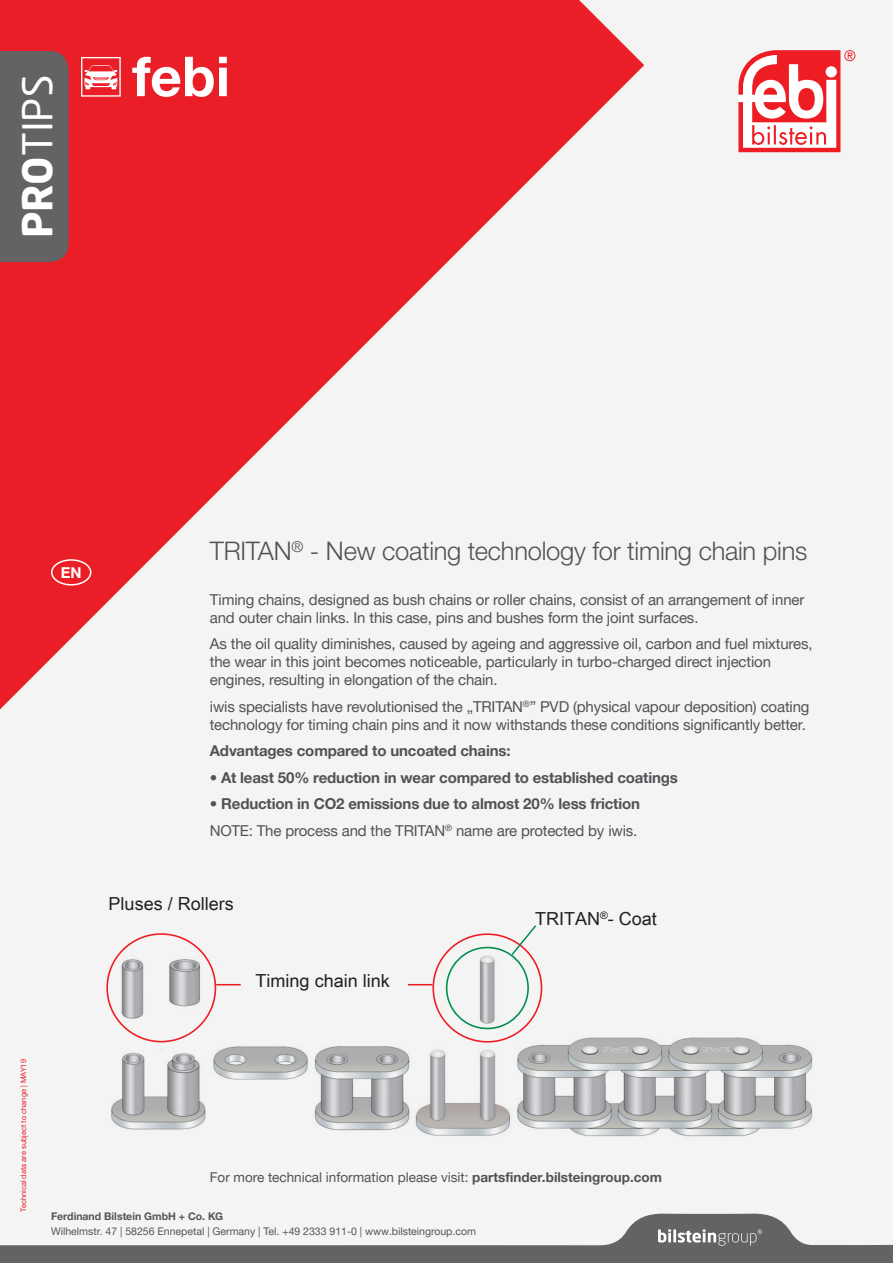
<style>
.page{position:relative;width:893px;height:1263px;background:#f3f4f3}
.page>*{position:absolute;margin:0;border:0;box-sizing:border-box;transform-origin:0 0}
.t1{font:700 55.2px "Helvetica Neue World 75";color:#fff}
.t2{font:40.65px "Neo Sans Pro";color:#fff}
.t3{font:25.5px "Helvetica Neue World 45 Lt";letter-spacing:-.01em;color:#505256}
.country_head{font:18px "Arial Unicode MS";color:#231f20}
.t4{font:15px/18px "Helvetica Neue World 55 Roman";letter-spacing:-.01em;color:#505256}
.t5{font:700 15px "Helvetica Neue World 75";letter-spacing:-.01em;color:#505256}
.t6{font:700 15px "Helvetica Neue World 75";color:#fff}
.t7{font:13.5px "Helvetica Neue World 55 Roman";color:#505256}
.t8{font:10.5px "Helvetica Neue World 55 Roman";color:#565357}
.t9{font:700 10.5px "Helvetica Neue World 75";color:#565357}
.t10{font:7.5px "Helvetica Neue World 55 Roman";color:#e91e26}
.s1{font-weight:700}
.s2{font-family:"Helvetica Neue World 75";font-weight:700}
</style>
<div class="page">
<svg style="left:0;top:0;width:644px;height:710px;fill:#e91e26"></svg>
<div style="left:0;top:51px;width:69px;height:211px;background:#636366"></div>
<svg style="left:738px;top:50px;width:117px;height:102px"></svg>
<svg style="left:0;top:1213px;width:893px;height:50px"></svg>
<div style="left:51px;top:559px;width:40px;height:26px;border:2px solid #fff;border-radius:50%"></div>
<svg style="left:81px;top:57px;width:40px;height:40px"></svg>
<img style="left:107px;top:946px;width:706px;height:191px">
<div style="left:106px;top:933px;width:110px;height:109px;border:2px solid #ee1d23;border-radius:50%"></div>
<div style="left:432px;top:933px;width:110px;height:109px;border:2px solid #ee1d23;border-radius:50%"></div>
<div style="left:446px;top:947px;width:83px;height:82px;border:2px solid #008f4d;border-radius:50%"></div>
<svg style="left:216px;top:984px;width:25px;height:1px"></svg>
<svg style="left:408px;top:984px;width:24px;height:1px"></svg>
<svg style="left:510px;top:925px;width:28px;height:31px"></svg>
<p class="t2" style="left:13px;top:238px;width:165px;rotate:-90deg"><span class="s1">PRO</span>TIPS</p>
<p class="t1" style="left:132px;top:45px;width:99px">febi</p>
<p class="t6" style="left:61px;top:564px;width:22px">EN</p>
<p class="t3" style="left:210px;top:536px;width:599px">TRITAN<sup>®</sup> - New coating technology for timing chain pins</p>
<p class="t4" style="left:210px;top:591px;width:596px">Timing chains, designed as bush chains or roller chains, consist of an arrangement of inner and outer chain links. In this case, pins and bushes form the joint surfaces.</p>
<p class="t4" style="left:210px;top:635px;width:604px">As the oil quality diminishes, caused by ageing and aggressive oil, carbon and fuel mixtures, the wear in this joint becomes noticeable, particularly in turbo-charged direct injection engines, resulting in elongation of the chain.</p>
<p class="t4" style="left:210px;top:698px;width:601px">iwis specialists have revolutionised the „TRITAN<sup>®</sup>” PVD (physical vapour deposition) coating technology for timing chain pins and it now withstands these conditions significantly better.</p>
<p class="t5" style="left:210px;top:742px;width:302px">Advantages compared to uncoated chains:</p>
<p class="t5" style="left:210px;top:769px;width:470px">• At least 50% reduction in wear compared to established coatings</p>
<p class="t5" style="left:210px;top:795px;width:432px">• Reduction in CO2 emissions due to almost 20% less friction</p>
<p class="t4" style="left:210px;top:822px;width:429px">NOTE: The process and the TRITAN<sup>®</sup> name are protected by iwis.</p>
<p class="country_head" style="left:109px;top:891px;width:127px">Pluses / Rollers</p>
<p class="country_head" style="left:256px;top:967px;width:136px">Timing chain link</p>
<p class="country_head" style="left:535px;top:906px;width:123px">TRITAN<sup>®</sup>- Coat</p>
<p class="t10" style="left:19px;top:1212px;width:154px;rotate:-90deg">Technical data are subject to change | MAY19</p>
<p class="t7" style="left:210px;top:1169px;width:454px">For more technical information please visit: <span class="s2">partsfinder.bilsteingroup.com</span></p>
<p class="t9" style="left:51px;top:1210px;width:174px">Ferdinand Bilstein GmbH + Co. KG</p>
<p class="t8" style="left:51px;top:1225px;width:426px">Wilhelmstr. 47 | 58256 Ennepetal | Germany | Tel. +49 2333 911-0 | www.bilsteingroup.com</p>
</div>
